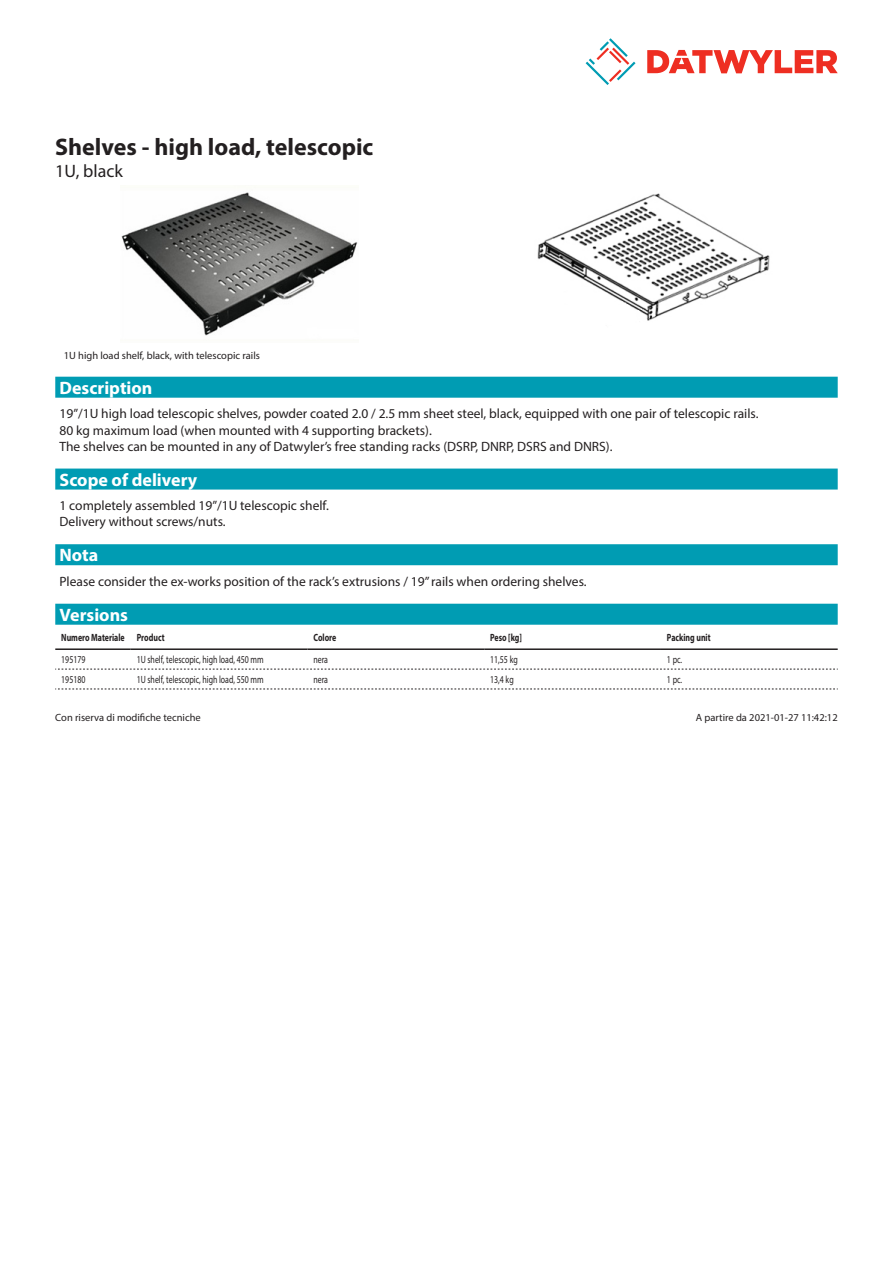
<style>
.page{position:relative;width:893px;height:1263px;background:#fff}
.page>*{position:absolute;margin:0;border:0;box-sizing:border-box;transform-origin:0 0}
.Product_Head{font:700 24px "Myriad Pro";color:#231f20}
.Standard_Head_Proper{font:700 18px "Myriad Pro";color:#fff}
.SubHead{font:18px "Myriad Pro";color:#231f20}
.Standard_text{font:13.5px/16.2px "Myriad Pro";color:#231f20}
.myriadlight{font:10.5px "Myriad Pro";color:#231f20;scale:.75 1}
.Footnote{font:10.5px "Myriad Pro";color:#231f20}
.myriadbold{font:700 10.5px "Myriad Pro";color:#231f20;scale:.75 1}
.imagetext{font:10.5px "Myriad Pro";color:#231f20}
</style>
<div class="page">
<svg style="left:586px;top:38px;width:49px;height:47px"></svg>
<svg style="left:647px;top:50px;width:191px;height:23px"></svg>
<div style="left:55px;top:544px;width:783px;height:21px;background:#009cb3"></div>
<img style="left:121px;top:192px;width:237px;height:144px">
<img style="left:537px;top:193px;width:233px;height:128px">
<div style="left:55px;top:604px;width:783px;height:21px;background:#009cb3"></div>
<hr style="left:55px;top:648px;width:76px;height:2px;background:#231f20">
<hr style="left:131px;top:648px;width:176px;height:2px;background:#231f20">
<hr style="left:307px;top:648px;width:177px;height:2px;background:#231f20">
<hr style="left:484px;top:648px;width:177px;height:2px;background:#231f20">
<hr style="left:661px;top:648px;width:177px;height:2px;background:#231f20">
<svg style="left:55px;top:669px;width:783px;height:1px"></svg>
<svg style="left:55px;top:689px;width:783px;height:1px"></svg>
<div style="left:55px;top:377px;width:783px;height:21px;background:#009cb3"></div>
<div style="left:55px;top:469px;width:783px;height:21px;background:#009cb3"></div>
<p class="Product_Head" style="left:55px;top:131px;width:320px">Shelves - high load, telescopic</p>
<p class="SubHead" style="left:55px;top:160px;width:69px">1U, black</p>
<p class="imagetext" style="left:64px;top:349px;width:198px">1U high load shelf, black, with telescopic rails</p>
<p class="Standard_Head_Proper" style="left:60px;top:376px;width:94px">Description</p>
<p class="Standard_text" style="left:60px;top:406px;width:700px">19”/1U high load telescopic shelves, powder coated 2.0 / 2.5 mm sheet steel, black, equipped with one pair of telescopic rails.<br>80 kg maximum load (when mounted with 4 supporting brackets).<br>The shelves can be mounted in any of Datwyler’s free standing racks (DSRP, DNRP, DSRS and DNRS).</p>
<p class="Standard_Head_Proper" style="left:60px;top:468px;width:139px">Scope of delivery</p>
<p class="Standard_text" style="left:60px;top:497px;width:271px">1 completely assembled 19”/1U telescopic shelf.<br>Delivery without screws/nuts.</p>
<p class="Standard_Head_Proper" style="left:60px;top:543px;width:40px">Nota</p>
<p class="Standard_text" style="left:60px;top:573px;width:529px">Please consider the ex-works position of the rack’s extrusions / 19” rails when ordering shelves.</p>
<p class="Standard_Head_Proper" style="left:60px;top:603px;width:70px">Versions</p>
<p class="myriadbold" style="left:61px;top:630px;width:86px">Numero Materiale</p>
<p class="myriadbold" style="left:137px;top:630px;width:39px">Product</p>
<p class="myriadbold" style="left:313px;top:630px;width:32px">Colore</p>
<p class="myriadbold" style="left:490px;top:630px;width:44px">Peso [kg]</p>
<p class="myriadbold" style="left:667px;top:630px;width:60px">Packing unit</p>
<p class="myriadlight" style="left:61px;top:653px;width:34px">195179</p>
<p class="myriadlight" style="left:137px;top:653px;width:171px">1U shelf, telescopic, high load, 450 mm</p>
<p class="myriadlight" style="left:313px;top:653px;width:21px">nera</p>
<p class="myriadlight" style="left:490px;top:653px;width:38px">11,55 kg</p>
<p class="myriadlight" style="left:667px;top:653px;width:22px">1 pc.</p>
<p class="myriadlight" style="left:61px;top:673px;width:34px">195180</p>
<p class="myriadlight" style="left:137px;top:673px;width:171px">1U shelf, telescopic, high load, 550 mm</p>
<p class="myriadlight" style="left:313px;top:673px;width:21px">nera</p>
<p class="myriadlight" style="left:490px;top:673px;width:33px">13,4 kg</p>
<p class="myriadlight" style="left:667px;top:673px;width:22px">1 pc.</p>
<p class="Footnote" style="left:55px;top:711px;width:147px">Con riserva di modifiche tecniche</p>
<p class="Footnote" style="left:696px;top:711px;width:143px">A partire da 2021-01-27 11:42:12</p>
</div>
